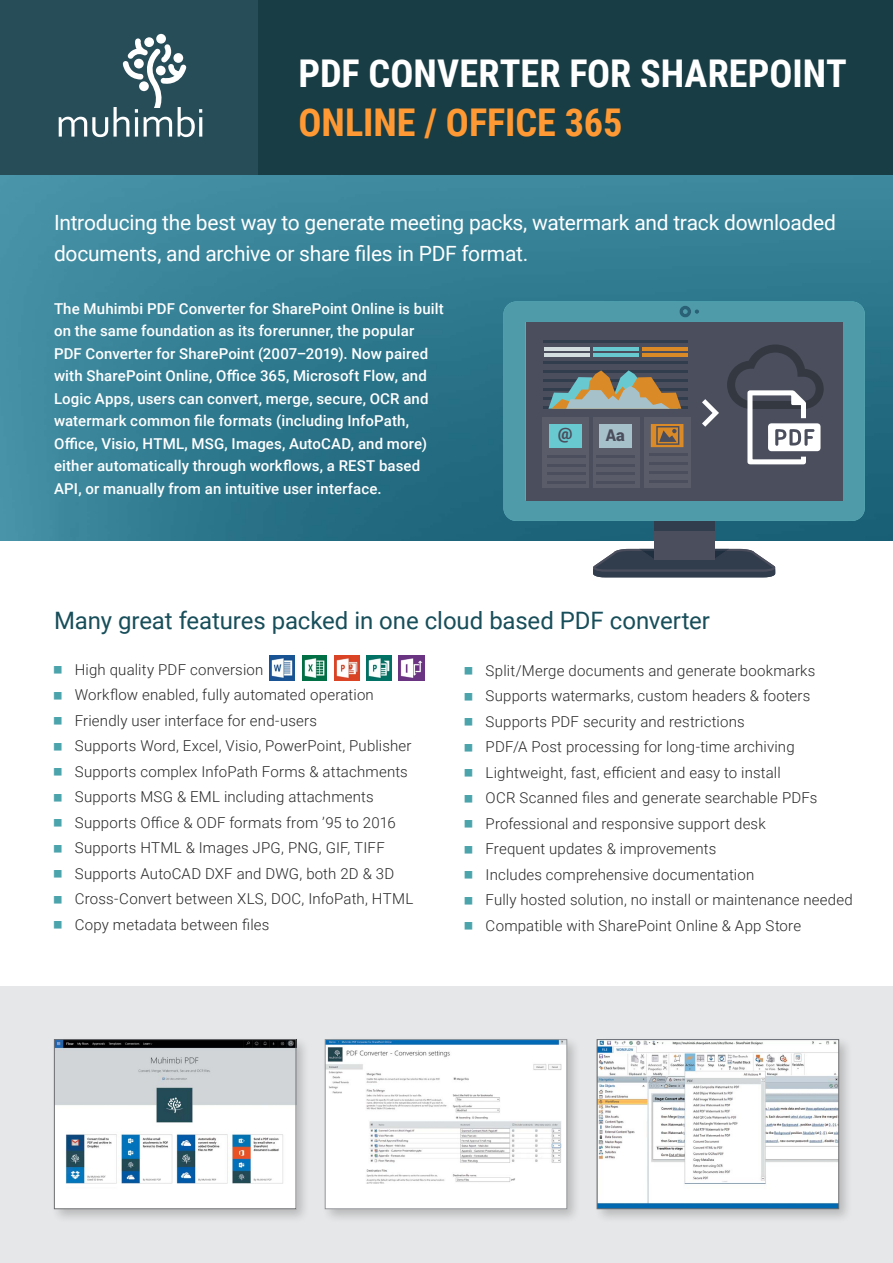
<style>
.page{position:relative;width:893px;height:1263px;background:#fff}
.page>*{position:absolute;margin:0;border:0;box-sizing:border-box;transform-origin:0 0}
.t1{font:700 38.25px "Roboto Condensed";color:#fff}
.t2{font:700 38.25px "Roboto Condensed";color:#f93}
.t3{font:24px "Roboto";letter-spacing:-.005em;color:#174e5a}
.t4{font:21px/30px "Roboto";letter-spacing:-.015em;color:#fff}
.t5{font:900 16.35px "Roboto";color:#4b4e5d}
.t6{font:300 15px/25.5px "Roboto";letter-spacing:.01em;color:#292829}
.t7{font:500 15px/22.5px "Roboto";letter-spacing:.01em;color:#fff}
</style>
<div class="page">
<div style="left:256px;top:0;width:637px;height:177px;background:#193d44"></div>
<div style="left:0;top:0;width:258px;height:177px;background:#274d59"></div>
<svg style="left:59px;top:117px;width:49px;height:20px"></svg>
<div style="left:156px;top:34px;width:10px;height:10px;background:#fff;border-radius:50%"></div>
<svg style="left:114px;top:38px;width:88px;height:99px"></svg>
<div style="left:139px;top:81px;width:10px;height:10px;background:#fff;border-radius:50%"></div>
<div style="left:0;top:986px;width:893px;height:277px;background:#e6e7e8"></div>
<img style="left:0;top:176px;width:893px;height:364px">
<div style="left:321px;top:1035px;width:261px;height:188px;background:#000;opacity:.2"></div>
<img style="left:327px;top:1041px;width:238px;height:166px">
<div style="left:325px;top:1039px;width:242px;height:170px;border:1px solid #939598"></div>
<div style="left:593px;top:1035px;width:260px;height:188px;background:#000;opacity:.2"></div>
<img style="left:599px;top:1041px;width:238px;height:166px">
<div style="left:597px;top:1039px;width:242px;height:170px;border:1px solid #6d6e71"></div>
<div style="left:50px;top:1035px;width:261px;height:188px;background:#000;opacity:.2"></div>
<img style="left:56px;top:1041px;width:238px;height:166px">
<div style="left:54px;top:1039px;width:242px;height:170px;border:1px solid #6d6e71"></div>
<svg style="left:593px;top:549px;width:182px;height:28px;background:#495361"></svg>
<div style="left:654px;top:485px;width:60px;height:75px;background:#4b4e5d"></div>
<div style="left:654px;top:521px;width:60px;height:10px;background:#313d4d"></div>
<div style="left:503px;top:301px;width:362px;height:220px;background:#509ba9"></div>
<div style="left:526px;top:322px;width:317px;height:178px;background:#4b4e5d"></div>
<svg style="left:679px;top:306px;width:20px;height:11px"></svg>
<hr style="left:543px;top:340px;width:145px;height:3px;background:#313d4d">
<hr style="left:543px;top:361px;width:145px;height:3px;background:#313d4d">
<hr style="left:543px;top:370px;width:145px;height:3px;background:#313d4d">
<hr style="left:543px;top:379px;width:145px;height:3px;background:#313d4d">
<hr style="left:543px;top:388px;width:145px;height:3px;background:#313d4d">
<hr style="left:543px;top:397px;width:145px;height:3px;background:#313d4d">
<hr style="left:543px;top:406px;width:145px;height:3px;background:#313d4d">
<hr style="left:544px;top:347px;width:45px;height:3px;background:#d3dde0">
<hr style="left:544px;top:353px;width:45px;height:4px;background:#d3dde0">
<hr style="left:593px;top:347px;width:46px;height:3px;background:#69c9d1">
<hr style="left:593px;top:353px;width:46px;height:4px;background:#69c9d1">
<hr style="left:643px;top:347px;width:45px;height:3px;background:#da8a26">
<hr style="left:643px;top:353px;width:45px;height:4px;background:#da8a26">
<svg style="left:548px;top:370px;width:133px;height:39px"></svg>
<div style="left:542px;top:417px;width:46px;height:71px;background:#5b5c69"></div>
<div style="left:593px;top:417px;width:46px;height:71px;background:#5b5c69"></div>
<div style="left:644px;top:417px;width:46px;height:71px;background:#5b5c69"></div>
<hr style="left:547px;top:455px;width:38px;height:3px;background:#4b4e5d">
<hr style="left:547px;top:463px;width:38px;height:3px;background:#4b4e5d">
<hr style="left:547px;top:472px;width:38px;height:3px;background:#4b4e5d">
<hr style="left:547px;top:481px;width:38px;height:3px;background:#4b4e5d">
<hr style="left:596px;top:455px;width:38px;height:3px;background:#4b4e5d">
<hr style="left:596px;top:463px;width:38px;height:3px;background:#4b4e5d">
<hr style="left:596px;top:472px;width:38px;height:3px;background:#4b4e5d">
<hr style="left:596px;top:481px;width:38px;height:3px;background:#4b4e5d">
<hr style="left:649px;top:453px;width:39px;height:3px;background:#4b4e5d">
<hr style="left:649px;top:462px;width:39px;height:3px;background:#4b4e5d">
<hr style="left:649px;top:471px;width:39px;height:3px;background:#4b4e5d">
<hr style="left:649px;top:480px;width:39px;height:3px;background:#4b4e5d">
<div style="left:549px;top:424px;width:32px;height:23px;background:#69c9d1"></div>
<div style="left:599px;top:424px;width:33px;height:23px;background:#a7c1ca"></div>
<div style="left:651px;top:424px;width:32px;height:23px;background:#da8a26"></div>
<svg style="left:656px;top:426px;width:23px;height:19px"></svg>
<svg style="left:727px;top:344px;width:97px;height:120px"></svg>
<svg style="left:702px;top:399px;width:17px;height:28px"></svg>
<img style="left:399px;top:656px;width:25px;height:25px">
<img style="left:270px;top:656px;width:25px;height:25px">
<img style="left:302px;top:656px;width:25px;height:24px">
<img style="left:334px;top:656px;width:25px;height:25px">
<img style="left:367px;top:656px;width:25px;height:25px">
<h1 class="t1" style="left:299px;top:47px;width:550px">PDF CONVERTER FOR SHAREPOINT</h1>
<h1 class="t2" style="left:299px;top:96px;width:325px">ONLINE / OFFICE 365</h1>
<h3 class="t4" style="left:54px;top:207px;width:783px">Introducing the best way to generate meeting packs, watermark and track downloaded documents, and archive or share files in PDF format.</h3>
<p class="t7" style="left:54px;top:296px;width:391px">The Muhimbi PDF Converter for SharePoint Online is built on the same foundation as its forerunner, the popular PDF Converter for SharePoint (2007–2019). Now paired with SharePoint Online, Office 365, Microsoft Flow, and Logic Apps, users can convert, merge, secure, OCR and watermark common file formats (including InfoPath, Office, Visio, HTML, MSG, Images, AutoCAD, and more) either automatically through workflows, a REST based API, or manually from an intuitive user interface.</p>
<p class="t5" style="left:558px;top:422px;width:16px">@</p>
<p class="t5" style="left:606px;top:423px;width:21px">Aa</p>
<h2 class="t3" style="left:54px;top:604px;width:657px">Many great features packed in one cloud based PDF converter</h2>
<p class="t6" style="left:75px;top:656px;width:340px">High quality PDF conversion<br>Workflow enabled, fully automated operation Friendly user interface for end-users<br>Supports Word, Excel, Visio, PowerPoint, Publisher Supports complex InfoPath Forms &amp; attachments Supports MSG &amp; EML including attachments Supports Office &amp; ODF formats from ’95 to 2016<br>Supports HTML &amp; Images JPG, PNG, GIF, TIFF Supports AutoCAD DXF and DWG, both 2D &amp; 3D Cross-Convert between XLS, DOC, InfoPath, HTML Copy metadata between files</p>
<p class="t6" style="left:486px;top:657px;width:369px">Split/Merge documents and generate bookmarks Supports watermarks, custom headers &amp; footers Supports PDF security and restrictions<br>PDF/A Post processing for long-time archiving Lightweight, fast, efficient and easy to install<br>OCR Scanned files and generate searchable PDFs Professional and responsive support desk<br>Frequent updates &amp; improvements<br>Includes comprehensive documentation<br>Fully hosted solution, no install or maintenance needed Compatible with SharePoint Online &amp; App Store</p>
</div>
